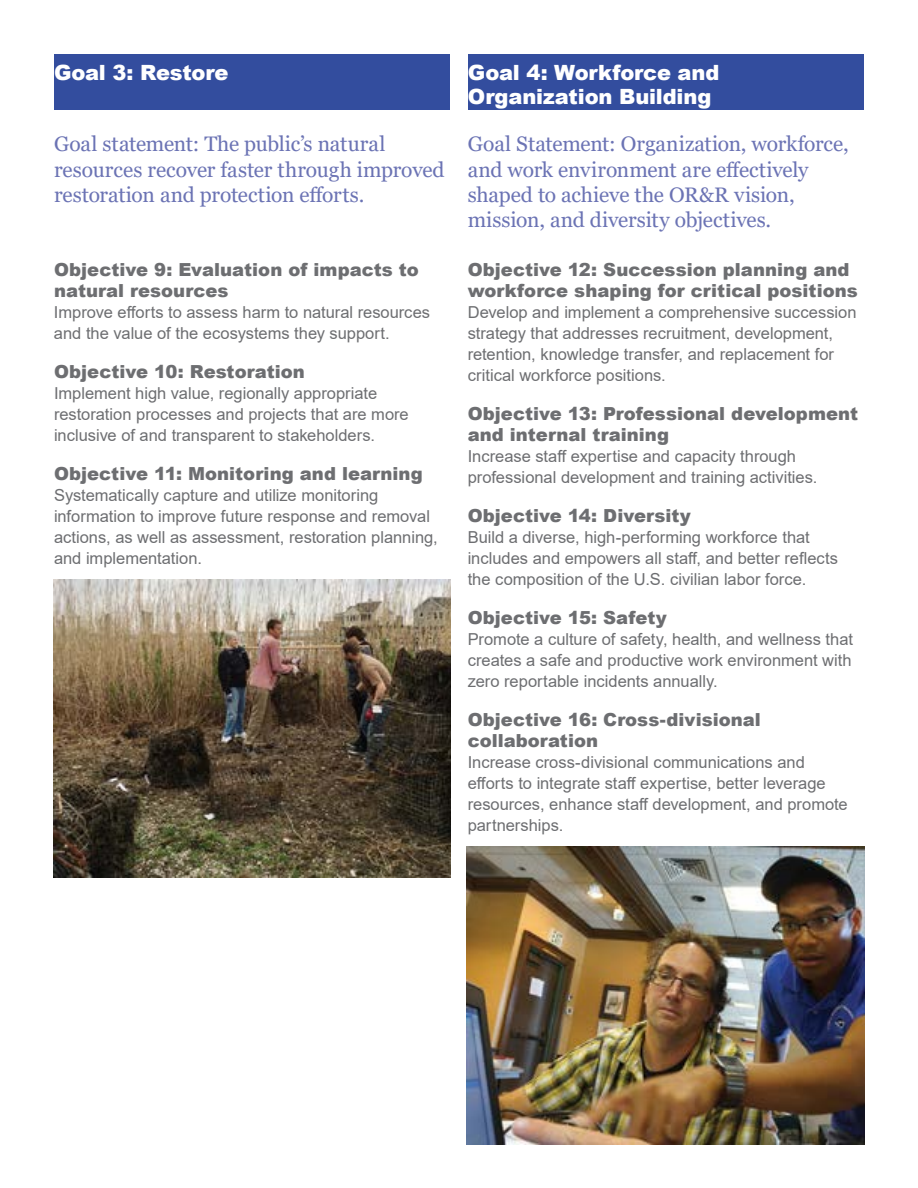
<style>
.page{position:relative;width:918px;height:1188px;background:#fff}
.page>*{position:absolute;margin:0;border:0;box-sizing:border-box;transform-origin:0 0}
.t1{font:21px/25.2px "Georgia";letter-spacing:-.01em;color:#6b73b4}
.t2{font:900 21px/24px "Arial";letter-spacing:-.01em;color:#fff}
.t3{font:900 18px/21px "Arial";letter-spacing:.005em;color:#6d6e71}
.t4{font:16.5px/21px "Arial";color:#6d6e71}
</style>
<div class="page">
<div style="left:54px;top:54px;width:396px;height:56px;background:#334d9e"></div>
<div style="left:468px;top:54px;width:396px;height:56px;background:#334d9e"></div>
<img style="left:467px;top:846px;width:397px;height:299px">
<img style="left:53px;top:579px;width:398px;height:298px">
<p class="t2" style="left:54px;top:59px;width:176px">Goal 3: Restore</p>
<p class="t2" style="left:468px;top:59px;width:253px">Goal 4: Workforce and<br>Organization Building</p>
<p class="t1" style="left:468px;top:132px;width:383px">Goal Statement: Organization, workforce, and work environment are effectively shaped to achieve the OR&amp;R vision, mission, and diversity objectives.</p>
<p class="t1" style="left:54px;top:132px;width:392px">Goal statement: The public’s natural resources recover faster through improved restoration and protection efforts.</p>
<p class="t3" style="left:54px;top:258px;width:366px">Objective 9: Evaluation of impacts to natural resources</p>
<p class="t4" style="left:54px;top:301px;width:378px">Improve efforts to assess harm to natural resources and the value of the ecosystems they support.</p>
<p class="t3" style="left:54px;top:360px;width:252px">Objective 10: Restoration</p>
<p class="t4" style="left:54px;top:382px;width:356px">Implement high value, regionally appropriate restoration processes and projects that are more inclusive of and transparent to stakeholders.</p>
<p class="t3" style="left:54px;top:462px;width:370px">Objective 11: Monitoring and learning</p>
<p class="t4" style="left:54px;top:484px;width:385px">Systematically capture and utilize monitoring information to improve future response and removal actions, as well as assessment, restoration planning, and implementation.</p>
<p class="t3" style="left:468px;top:258px;width:392px">Objective 12: Succession planning and workforce shaping for critical positions</p>
<p class="t4" style="left:468px;top:301px;width:390px">Develop and implement a comprehensive succession strategy that addresses recruitment, development, retention, knowledge transfer, and replacement for critical workforce positions.</p>
<p class="t3" style="left:468px;top:402px;width:392px">Objective 13: Professional development and internal training</p>
<p class="t4" style="left:468px;top:445px;width:351px">Increase staff expertise and capacity through professional development and training activities.</p>
<p class="t3" style="left:468px;top:504px;width:224px">Objective 14: Diversity</p>
<p class="t4" style="left:468px;top:526px;width:372px">Build a diverse, high-performing workforce that includes and empowers all staff, and better reflects the composition of the U.S. civilian labor force.</p>
<p class="t3" style="left:468px;top:606px;width:200px">Objective 15: Safety</p>
<p class="t4" style="left:468px;top:628px;width:387px;text-align:justify">Promote a culture of safety, health, and wellness that creates a safe and productive work environment with zero reportable incidents annually.</p>
<p class="t3" style="left:468px;top:708px;width:295px">Objective 16: Cross-divisional collaboration</p>
<p class="t4" style="left:468px;top:751px;width:382px">Increase cross-divisional communications and efforts to integrate staff expertise, better leverage resources, enhance staff development, and promote partnerships.</p>
</div>
